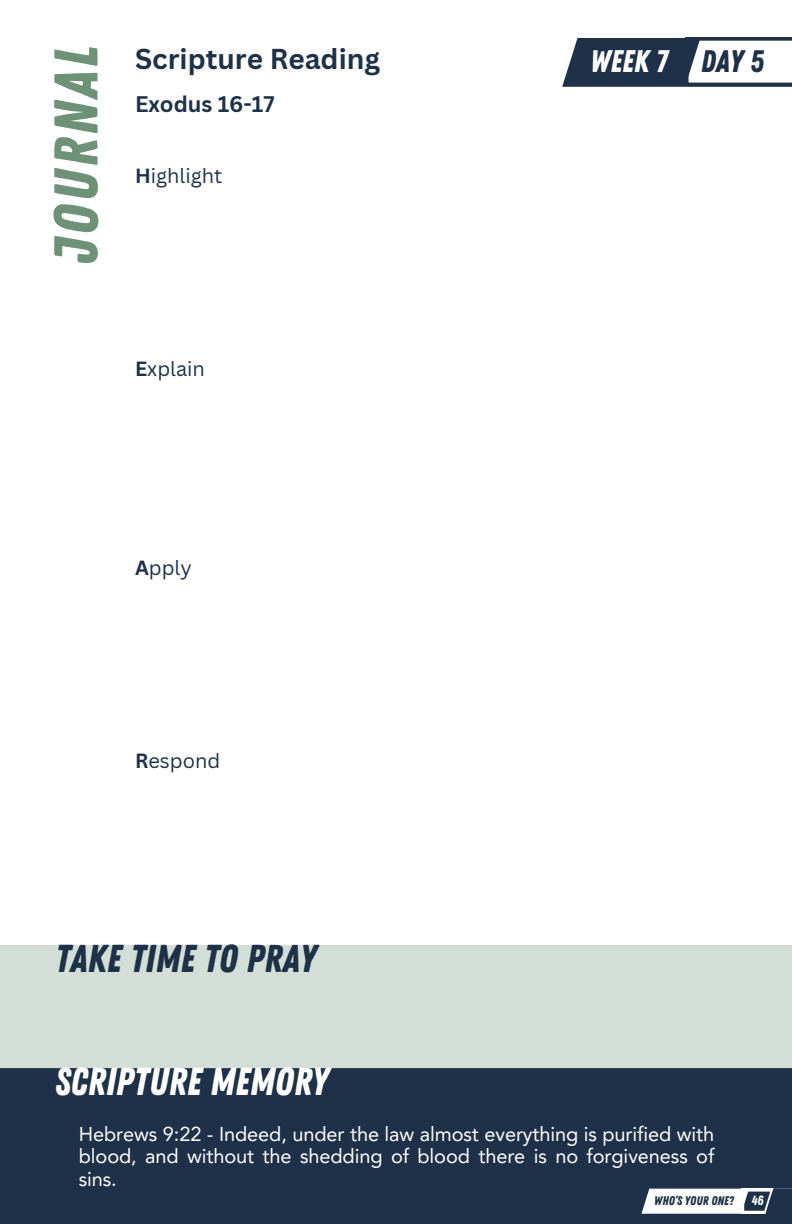
<style>
.page{position:relative;width:792px;height:1224px;background:#fff}
.page>*{position:absolute;margin:0;border:0;box-sizing:border-box;transform-origin:0 0}
.t1{font:61.8px "Zing Rust Base";color:#6e9277}
.t2{font:38.8px "Zing Rust Base";color:#fff}
.t3{font:38.8px "Zing Rust Base";color:#1e3148}
.t4{font:31.2px "Zing Rust Base";color:#fff}
.t5{font:31.2px "Zing Rust Base";color:#1e3148}
.t6{font:28.4px "Canva Sans";color:#fff}
.t7{font:700 28px "Canva Sans";color:#1e3148}
.t8{font:700 22px "Canva Sans";color:#1e3148}
.t9{font:20px/22.4px "Avenir LT Pro";letter-spacing:-.005em;color:#fefefe;text-align:justify}
.t10{font:20px "Canva Sans";color:#1e3148}
.t11{font:13.2px "Zing Rust Base";color:#fff}
.t12{font:12.6px "Zing Rust Base";color:#1e3148}
.s1{font-weight:700}
</style>
<div class="page">
<div style="left:0;top:1068px;width:792px;height:156px;background:#1e3148"></div>
<div style="left:0;top:945px;width:792px;height:123px;background:#d3ded6"></div>
<svg style="left:641px;top:1188px;width:151px;height:26px"></svg>
<svg style="left:562px;top:38px;width:230px;height:49px"></svg>
<p class="t1" style="left:40px;top:265px;width:221px;rotate:-90deg">JOURNAL</p>
<p class="t7" style="left:135px;top:39px;width:247px">Scripture Reading</p>
<p class="t8" style="left:135px;top:88px;width:141px">Exodus 16-17</p>
<p class="t10" style="left:135px;top:161px;width:89px"><span class="s1">H</span>ighlight</p>
<p class="t10" style="left:135px;top:354px;width:71px"><span class="s1">E</span>xplain</p>
<p class="t10" style="left:135px;top:554px;width:58px"><span class="s1">A</span>pply</p>
<p class="t10" style="left:135px;top:747px;width:87px"><span class="s1">R</span>espond</p>
<p class="t3" style="left:55px;top:935px;width:263px">TAKE TIME TO PRAY</p>
<p class="t2" style="left:55px;top:1059px;width:275px">SCRIPTURE MEMORY</p>
<p class="t4" style="left:590px;top:43px;width:79px">WEEK 7</p>
<p class="t5" style="left:701px;top:43px;width:64px">DAY 5</p>
<p class="t9" style="left:79px;top:1125px;width:637px">Hebrews 9:22 - Indeed, under the law almost everything is purified with blood, and without the shedding of blood there is no forgiveness of sins.</p>
<p class="t12" style="left:654px;top:1194px;width:81px">WHO’S YOUR ONE?</p>
<p class="t11" style="left:752px;top:1193px;width:13px">46</p>
<p class="t6" style="left:764px;top:1180px;width:12px">/</p>
</div>
